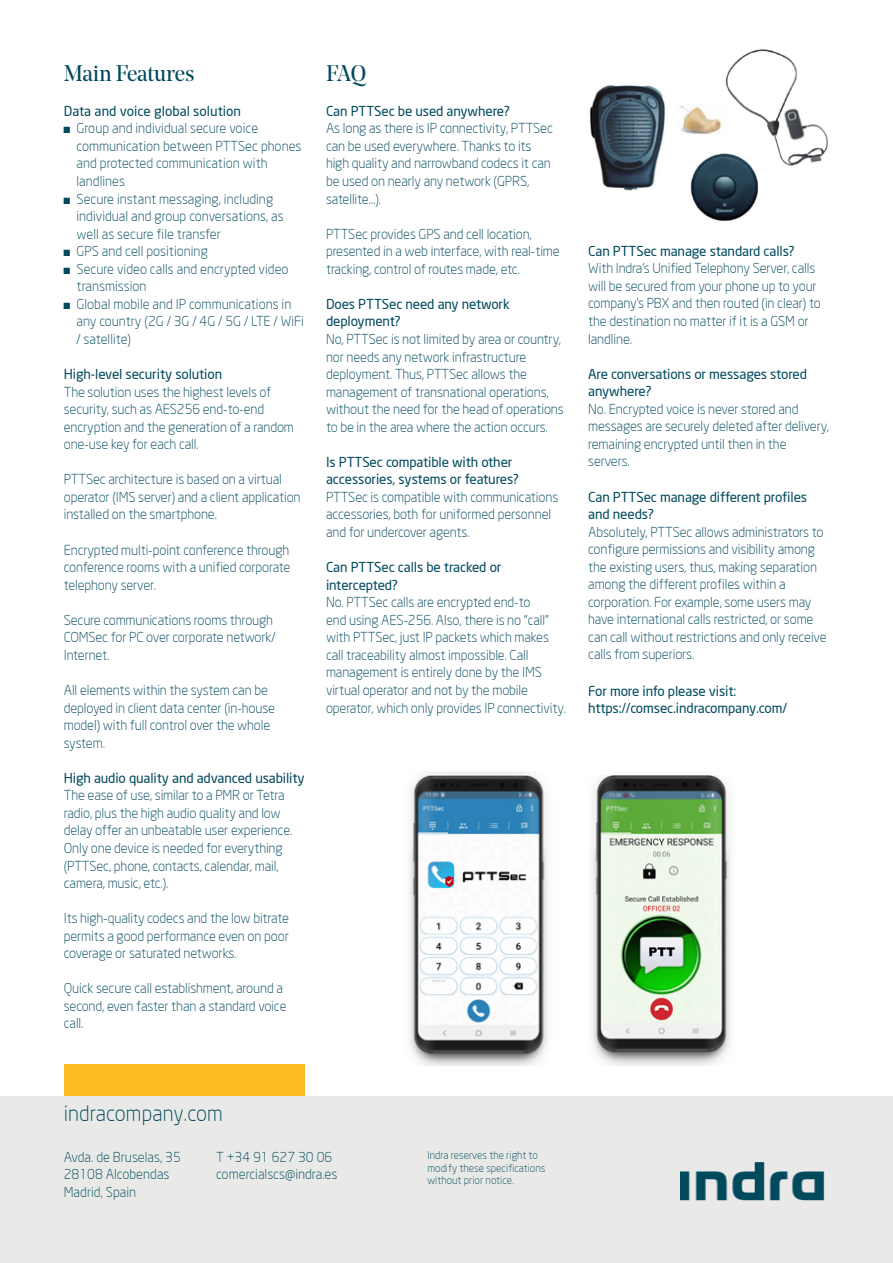
<style>
.page{position:relative;width:893px;height:1263px;background:#fff}
.page>*{position:absolute;margin:0;border:0;box-sizing:border-box;transform-origin:0 0}
.t1{font:22.5px "Noe Display";letter-spacing:-.01em;color:#00495d}
.t2{font:300 21px "Neo Sans";letter-spacing:.005em;color:#00495d}
.t3{font:300 13.5px/17.5px "Neo Sans";letter-spacing:-.01em;color:#00495d}
.t4{font:13.5px/17.5px "Neo Sans";letter-spacing:-.01em;color:#00495d}
.t5{font:300 10.5px/12px "Neo Sans";color:#00495d}
.s1{font-family:"Arial Narrow";font-weight:400}
</style>
<div class="page">
<div style="left:64px;top:1064px;width:241px;height:32px;background:#fbbb21"></div>
<div style="left:0;top:1096px;width:893px;height:167px;background:#e9eae8"></div>
<img style="left:680px;top:1162px;width:145px;height:39px">
<img style="left:725px;top:49px;width:103px;height:117px">
<img style="left:590px;top:85px;width:75px;height:106px">
<img style="left:690px;top:149px;width:69px;height:72px">
<img style="left:678px;top:104px;width:49px;height:31px">
<img style="left:592px;top:775px;width:138px;height:291px">
<img style="left:409px;top:772px;width:139px;height:294px">
<h1 class="t1" style="left:64px;top:59px;width:132px">Main Features</h1>
<p class="t4" style="left:64px;top:102px;width:179px">Data and voice global solution</p>
<p class="t3" style="left:77px;top:120px;width:227px;text-indent:-13px"><span class="s1">■</span> Group and individual secure voice communication between PTTSec phones and protected communication with landlines</p>
<p class="t3" style="left:77px;top:190px;width:209px;text-indent:-13px"><span class="s1">■</span> Secure instant messaging, including individual and group conversations, as well as secure file transfer</p>
<p class="t3" style="left:64px;top:242px;width:146px"><span class="s1">■</span> GPS and cell positioning</p>
<p class="t3" style="left:77px;top:260px;width:214px;text-indent:-13px"><span class="s1">■</span> Secure video calls and encrypted video transmission</p>
<p class="t3" style="left:77px;top:295px;width:229px;text-indent:-13px"><span class="s1">■</span> Global mobile and IP communications in any country (2G / 3G / 4G / 5G / LTE / WiFi / satellite)</p>
<p class="t4" style="left:64px;top:365px;width:160px">High-level security solution</p>
<p class="t3" style="left:64px;top:383px;width:232px">The solution uses the highest levels of security, such as AES256 end-to-end encryption and the generation of a random one-use key for each call.</p>
<p class="t3" style="left:64px;top:471px;width:238px">PTTSec architecture is based on a virtual operator (IMS server) and a client application installed on the smartphone.</p>
<p class="t3" style="left:64px;top:541px;width:228px;text-align:justify">Encrypted multi-point conference through conference rooms with a unified corporate telephony server.</p>
<p class="t3" style="left:64px;top:611px;width:213px">Secure communications rooms through<br>COMSec for PC over corporate network/<br>Internet.</p>
<p class="t3" style="left:64px;top:681px;width:213px">All elements within the system can be deployed in client data center (in-house model) with full control over the whole system.</p>
<p class="t4" style="left:64px;top:769px;width:242px">High audio quality and advanced usability</p>
<p class="t3" style="left:64px;top:786px;width:230px">The ease of use, similar to a PMR or Tetra radio, plus the high audio quality and low delay offer an unbeatable user experience.<br>Only one device is needed for everything (PTTSec, phone, contacts, calendar, mail, camera, music, etc.).</p>
<p class="t3" style="left:64px;top:909px;width:227px;text-align:justify">Its high-quality codecs and the low bitrate permits a good performance even on poor coverage or saturated networks.</p>
<p class="t3" style="left:64px;top:979px;width:224px">Quick secure call establishment, around a second, even faster than a standard voice call.</p>
<h1 class="t1" style="left:326px;top:59px;width:42px">FAQ</h1>
<p class="t4" style="left:326px;top:102px;width:186px">Can PTTSec be used anywhere?</p>
<p class="t3" style="left:326px;top:120px;width:228px">As long as there is IP connectivity, PTTSec can be used everywhere. Thanks to its high quality and narrowband codecs it can be used on nearly any network (GPRS, satellite…).</p>
<p class="t3" style="left:326px;top:225px;width:235px">PTTSec provides GPS and cell location, presented in a web interface, with real-time tracking, control of routes made, etc.</p>
<p class="t4" style="left:326px;top:295px;width:185px">Does PTTSec need any network deployment?</p>
<p class="t3" style="left:326px;top:330px;width:239px">No, PTTSec is not limited by area or country, nor needs any network infrastructure deployment. Thus, PTTSec allows the management of transnational operations, without the need for the head of operations to be in the area where the action occurs.</p>
<p class="t4" style="left:326px;top:453px;width:195px">Is PTTSec compatible with other accessories, systems or features?</p>
<p class="t3" style="left:326px;top:488px;width:234px">PTTSec is compatible with communications accessories, both for uniformed personnel and for undercover agents.</p>
<p class="t4" style="left:326px;top:558px;width:177px">Can PTTSec calls be tracked or intercepted?</p>
<p class="t3" style="left:326px;top:593px;width:242px">No. PTTSec calls are encrypted end-to<br>end using AES-256. Also, there is no “call” with PTTSec, just IP packets which makes call traceability almost impossible. Call management is entirely done by the IMS virtual operator and not by the mobile operator, which only provides IP connectivity.</p>
<p class="t4" style="left:588px;top:242px;width:208px">Can PTTSec manage standard calls?</p>
<p class="t3" style="left:588px;top:259px;width:234px">With Indra’s Unified Telephony Server, calls will be secured from your phone up to your company’s PBX and then routed (in clear) to the destination no matter if it is a GSM or landline.</p>
<p class="t4" style="left:588px;top:365px;width:220px">Are conversations or messages stored anywhere?</p>
<p class="t3" style="left:588px;top:400px;width:242px">No. Encrypted voice is never stored and messages are securely deleted after delivery, remaining encrypted until then in the servers.</p>
<p class="t4" style="left:588px;top:488px;width:220px">Can PTTSec manage different profiles and needs?</p>
<p class="t3" style="left:588px;top:523px;width:240px">Absolutely, PTTSec allows administrators to configure permissions and visibility among the existing users, thus, making separation among the different profiles within a corporation. For example, some users may have international calls restricted, or some can call without restrictions and only receive calls from superiors.</p>
<p class="t4" style="left:588px;top:682px;width:200px">For more info please visit: https://comsec.indracompany.com/</p>
<h2 class="t2" style="left:64px;top:1101px;width:160px">indracompany.com</h2>
<p class="t3" style="left:64px;top:1148px;width:119px">Avda. de Bruselas, 35<br>28108 Alcobendas<br>Madrid, Spain</p>
<p class="t3" style="left:216px;top:1148px;width:123px">T +34 91 627 30 06 comercialscs@indra.es</p>
<p class="t5" style="left:427px;top:1149px;width:120px">Indra reserves the right to modify these specifications without prior notice.</p>
</div>
